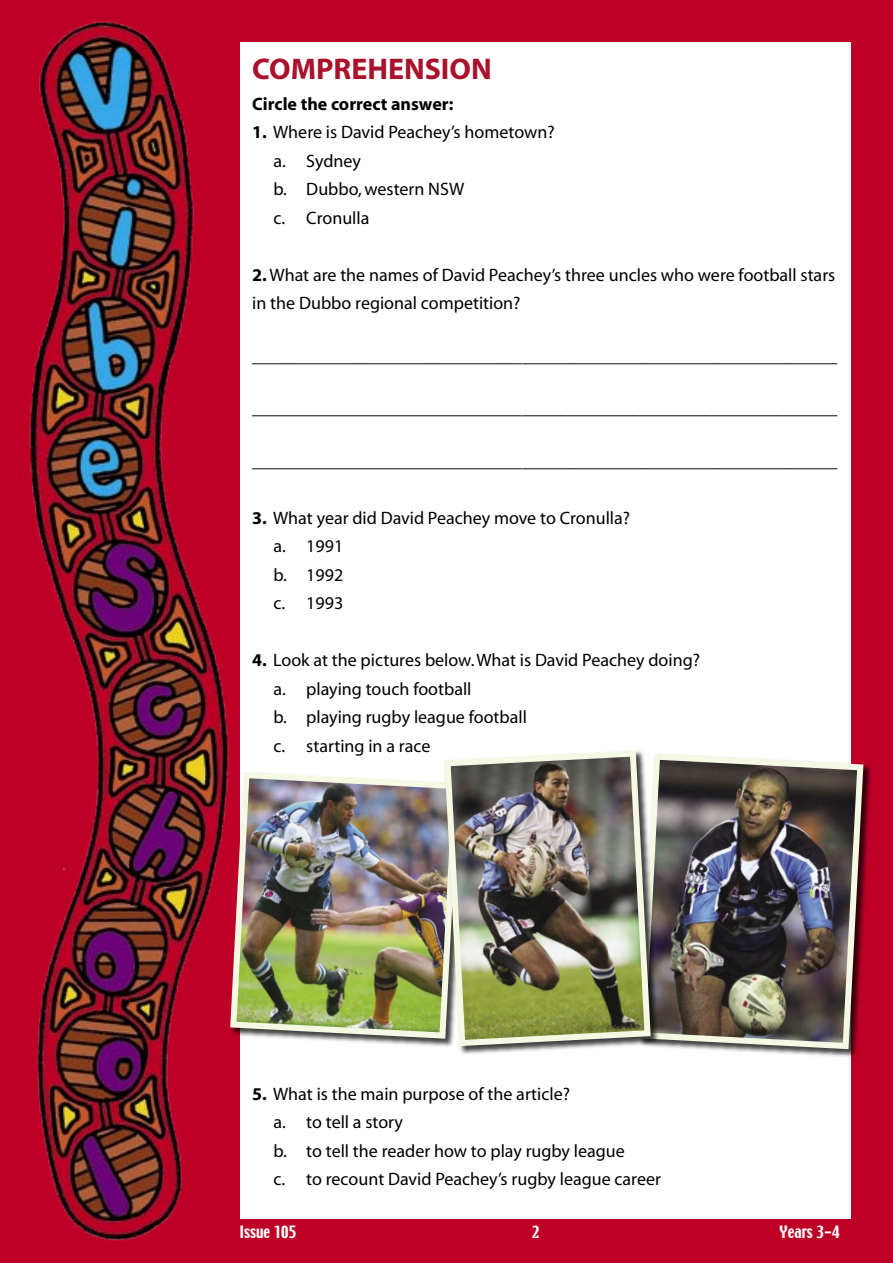
<style>
.page{position:relative;width:893px;height:1263px;background:#be0027}
.page>*{position:absolute;margin:0;border:0;box-sizing:border-box;transform-origin:0 0}
.t1{font:700 30px "Myriad";color:#a9122a}
.t2{font:18px/28.5px "Myriad";color:#000}
.t3{font:700 18px "Myriad";color:#000}
.t4{font:15px "Techno";color:#fff}
.s1{font-weight:700}
</style>
<div class="page">
<div style="left:240px;top:43px;width:610px;height:1176px;background:#fff"></div>
<img style="left:29px;top:21px;width:200px;height:1220px">
<img style="left:227px;top:769px;width:214px;height:273px">
<div style="left:638px;top:752px;width:235px;height:307px;background:#000;opacity:.75"></div>
<img style="left:660px;top:750px;width:206px;height:302px">
<div style="left:443px;top:749px;width:217px;height:307px;background:#000;opacity:.75"></div>
<img style="left:441px;top:749px;width:213px;height:300px">
<p class="t1" style="left:252px;top:53px;width:241px">COMPREHENSION</p>
<p class="t3" style="left:252px;top:94px;width:203px">Circle the correct answer:</p>
<p class="t2" style="left:252px;top:119px;width:304px"><span class="s1">1.</span> Where is David Peachey’s hometown?</p>
<p class="t2" style="left:274px;top:147px;width:89px">a. Sydney</p>
<p class="t2" style="left:274px;top:176px;width:192px">b. Dubbo, western NSW</p>
<p class="t2" style="left:274px;top:204px;width:97px">c. Cronulla</p>
<p class="t2" style="left:252px;top:261px;width:584px"><span class="s1">2.</span> What are the names of David Peachey’s three uncles who were football stars in the Dubbo regional competition?</p>
<p class="t2" style="left:252px;top:342px;width:586px">_________________________________________________________________</p>
<p class="t2" style="left:252px;top:395px;width:586px">_________________________________________________________________</p>
<p class="t2" style="left:252px;top:447px;width:586px">_________________________________________________________________</p>
<p class="t2" style="left:252px;top:504px;width:379px"><span class="s1">3.</span> What year did David Peachey move to Cronulla?</p>
<p class="t2" style="left:274px;top:533px;width:71px">a. 1991</p>
<p class="t2" style="left:274px;top:561px;width:71px">b. 1992</p>
<p class="t2" style="left:274px;top:590px;width:71px">c. 1993</p>
<p class="t2" style="left:252px;top:647px;width:449px"><span class="s1">4.</span> Look at the pictures below. What is David Peachey doing?</p>
<p class="t2" style="left:274px;top:675px;width:199px">a. playing touch football</p>
<p class="t2" style="left:274px;top:704px;width:255px">b. playing rugby league football</p>
<p class="t2" style="left:274px;top:732px;width:158px">c. starting in a race</p>
<p class="t2" style="left:252px;top:1080px;width:319px"><span class="s1">5.</span> What is the main purpose of the article?</p>
<p class="t2" style="left:274px;top:1109px;width:131px">a. to tell a story</p>
<p class="t2" style="left:274px;top:1137px;width:353px">b. to tell the reader how to play rugby league</p>
<p class="t2" style="left:274px;top:1166px;width:389px">c. to recount David Peachey’s rugby league career</p>
<p class="t4" style="left:240px;top:1221px;width:58px">Issue 105</p>
<p class="t4" style="left:532px;top:1221px;width:9px">2</p>
<p class="t4" style="left:780px;top:1221px;width:62px">Years 3-4</p>
</div>
